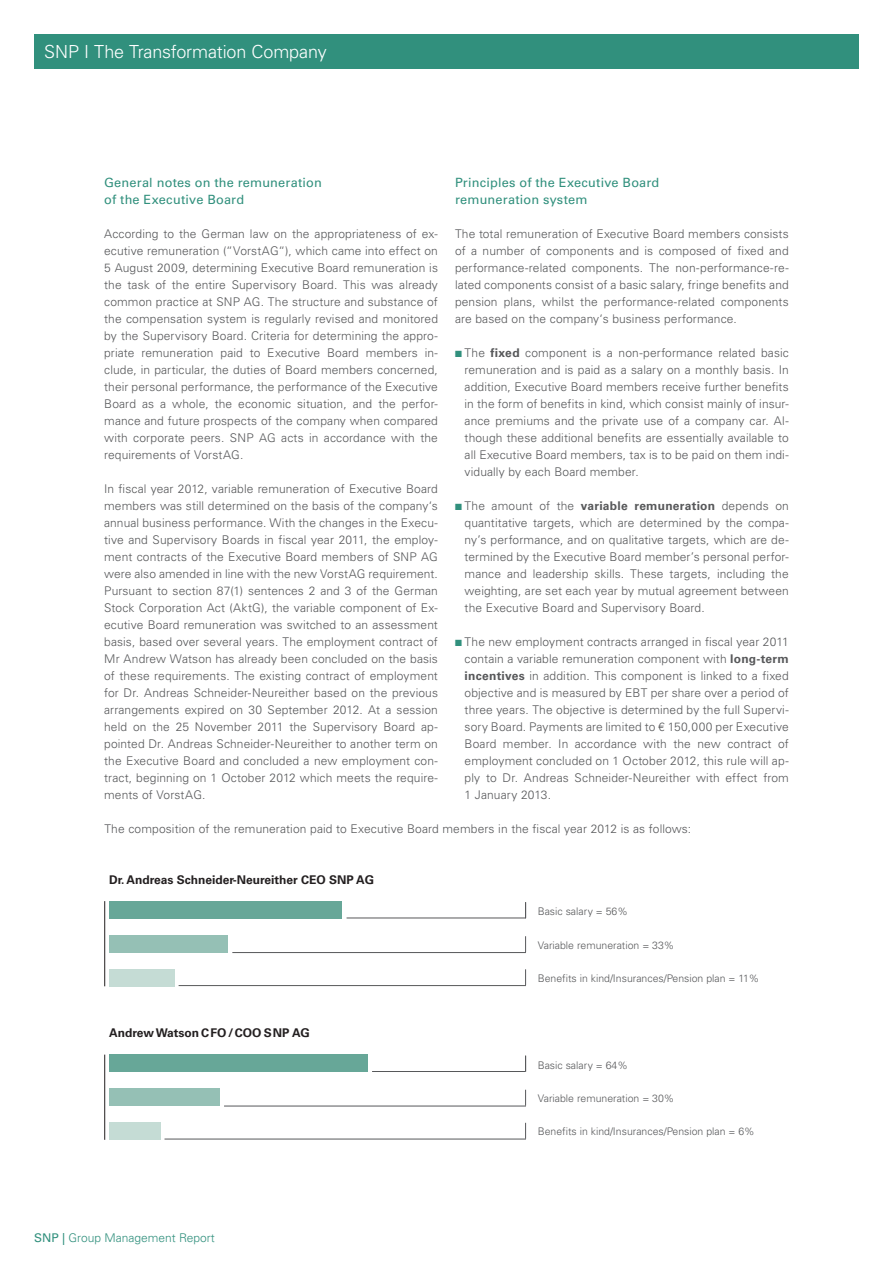
<style>
.page{position:relative;width:893px;height:1263px;background:#fff}
.page>*{position:absolute;margin:0;border:0;box-sizing:border-box;transform-origin:0 0}
.t1{font:300 18px "Univers LT Std";letter-spacing:-.01em;color:#fff}
.t2{font:12.75px/17px "Univers LT Std";letter-spacing:.015em;color:#31907d}
.t3{font:300 12px/17px "Univers LT Std";letter-spacing:.01em;color:#57585a;text-align:justify}
.t4{font:700 12px "Univers LT Std";color:#231f20}
.t5{font:300 12px "Univers LT Std";color:#31907d}
.t6{font:300 10.5px "Univers LT Std";color:#57585a}
.s1{color:#31907d}
.s2{font-weight:700}
.s3{font-weight:400}
</style>
<div class="page">
<div style="left:34px;top:34px;width:825px;height:34px;background:#31907d"></div>
<hr style="left:347px;top:917px;width:179px;height:1px;background:#57585a">
<hr style="left:372px;top:1071px;width:153px;height:1px;background:#57585a">
<svg style="left:525px;top:902px;width:1px;height:15px"></svg>
<svg style="left:525px;top:1056px;width:1px;height:16px"></svg>
<hr style="left:232px;top:952px;width:294px;height:1px;background:#57585a">
<hr style="left:224px;top:1106px;width:302px;height:1px;background:#57585a">
<svg style="left:525px;top:936px;width:1px;height:16px"></svg>
<svg style="left:525px;top:1090px;width:1px;height:16px"></svg>
<svg style="left:525px;top:969px;width:1px;height:16px"></svg>
<svg style="left:525px;top:1123px;width:1px;height:16px"></svg>
<hr style="left:179px;top:985px;width:347px;height:1px;background:#57585a">
<hr style="left:164px;top:1139px;width:362px;height:1px;background:#57585a">
<hr style="left:104px;top:901px;width:1px;height:85px;background:#231f20">
<hr style="left:104px;top:1054px;width:1px;height:86px;background:#231f20">
<div style="left:109px;top:901px;width:232px;height:17px;background:#67a798"></div>
<div style="left:109px;top:1054px;width:259px;height:17px;background:#67a798"></div>
<div style="left:109px;top:935px;width:118px;height:17px;background:#95c0b5"></div>
<div style="left:109px;top:1089px;width:111px;height:17px;background:#95c0b5"></div>
<div style="left:109px;top:969px;width:65px;height:17px;background:#c5dcd5"></div>
<div style="left:109px;top:1123px;width:51px;height:17px;background:#c5dcd5"></div>
<h1 class="t1" style="left:44px;top:40px;width:284px">SNP I The Transformation Company</h1>
<p class="t2" style="left:104px;top:174px;width:219px">General notes on the remuneration of the Executive Board</p>
<p class="t3" style="left:104px;top:225px;width:335px">According to the German law on the appropriateness of ex&shy;ecutive remuneration (“VorstAG“), which came into effect on 5 August 2009, determining Executive Board remuneration is the task of the entire Supervisory Board. This was already common practice at SNP AG. The structure and substance of the compensation system is regularly revised and monitored by the Supervisory Board. Criteria for determining the appro&shy;priate remuneration paid to Executive Board members in&shy;clude, in particular, the duties of Board members concerned, their personal performance, the performance of the Executive Board as a whole, the economic situation, and the perfor&shy;mance and future prospects of the company when compared with corporate peers. SNP AG acts in accordance with the requirements of VorstAG.</p>
<p class="t3" style="left:104px;top:480px;width:335px">In fiscal year 2012, variable remuneration of Executive Board members was still determined on the basis of the company‘s annual business performance. With the changes in the Execu&shy;tive and Supervisory Boards in fiscal year 2011, the employ&shy;ment contracts of the Executive Board members of SNP AG were also amended in line with the new VorstAG requirement.<br>Pursuant to section 87(1) sentences 2 and 3 of the German Stock Corporation Act (AktG), the variable component of Ex&shy;ecutive Board remuneration was switched to an assessment basis, based over several years. The employment contract of Mr Andrew Watson has already been concluded on the basis of these requirements. The existing contract of employment for Dr. Andreas Schneider-Neureither based on the previous arrangements expired on 30 September 2012. At a session held on the 25 November 2011 the Supervisory Board ap&shy;pointed Dr. Andreas Schneider-Neureither to another term on the Executive Board and concluded a new employment con&shy;tract, beginning on 1 October 2012 which meets the require&shy;ments of VorstAG.</p>
<p class="t2" style="left:455px;top:174px;width:206px">Principles of the Executive Board remuneration system</p>
<p class="t3" style="left:455px;top:225px;width:335px">The total remuneration of Executive Board members consists of a number of components and is composed of fixed and performance-related components. The non-performance-re&shy;lated components consist of a basic salary, fringe benefits and pension plans, whilst the performance-related components are based on the company‘s business performance.</p>
<p class="t3" style="left:465px;top:344px;width:326px;text-indent:-10px"><span class="s1">■</span> The <span class="s2">fixed</span> component is a non-performance related basic remuneration and is paid as a salary on a monthly basis. In addition, Executive Board members receive further benefits in the form of benefits in kind, which consist mainly of insur&shy;ance premiums and the private use of a company car. Al&shy;though these additional benefits are essentially available to all Executive Board members, tax is to be paid on them indi&shy;vidually by each Board member.</p>
<p class="t3" style="left:465px;top:498px;width:326px;text-indent:-10px"><span class="s1">■</span> The amount of the <span class="s2">variable remuneration</span> depends on quantitative targets, which are determined by the compa&shy;ny’s performance, and on qualitative targets, which are de&shy;termined by the Executive Board member’s personal perfor&shy;mance and leadership skills. These targets, including the weighting, are set each year by mutual agreement between the Executive Board and Supervisory Board.</p>
<p class="t3" style="left:465px;top:634px;width:326px;text-indent:-10px"><span class="s1">■</span> The new employment contracts arranged in fiscal year 2011 contain a variable remuneration component with <span class="s2">long-term incentives</span> in addition. This component is linked to a fixed objective and is measured by EBT per share over a period of three years. The objective is determined by the full Supervi&shy;sory Board. Payments are limited to € 150,000 per Executive Board member. In accordance with the new contract of employment concluded on 1 October 2012, this rule will ap&shy;ply to Dr. Andreas Schneider-Neureither with effect from 1 January 2013.</p>
<p class="t3" style="left:104px;top:821px;width:588px">The composition of the remuneration paid to Executive Board members in the fiscal year 2012 is as follows:</p>
<p class="t4" style="left:109px;top:873px;width:266px">Dr. Andreas Schneider-Neureither CEO SNP AG</p>
<p class="t4" style="left:109px;top:1026px;width:202px">Andrew Watson CFO / COO SNP AG</p>
<p class="t5" style="left:34px;top:1230px;width:182px"><span class="s3">SNP |</span> Group Management Report</p>
<p class="t6" style="left:538px;top:905px;width:91px">Basic salary = 56%</p>
<p class="t6" style="left:538px;top:938px;width:138px">Variable remuneration = 33%</p>
<p class="t6" style="left:538px;top:971px;width:223px">Benefits in kind/Insurances/Pension plan = 11%</p>
<p class="t6" style="left:538px;top:1059px;width:91px">Basic salary = 64%</p>
<p class="t6" style="left:538px;top:1092px;width:138px">Variable remuneration = 30%</p>
<p class="t6" style="left:538px;top:1125px;width:218px">Benefits in kind/Insurances/Pension plan = 6%</p>
</div>
